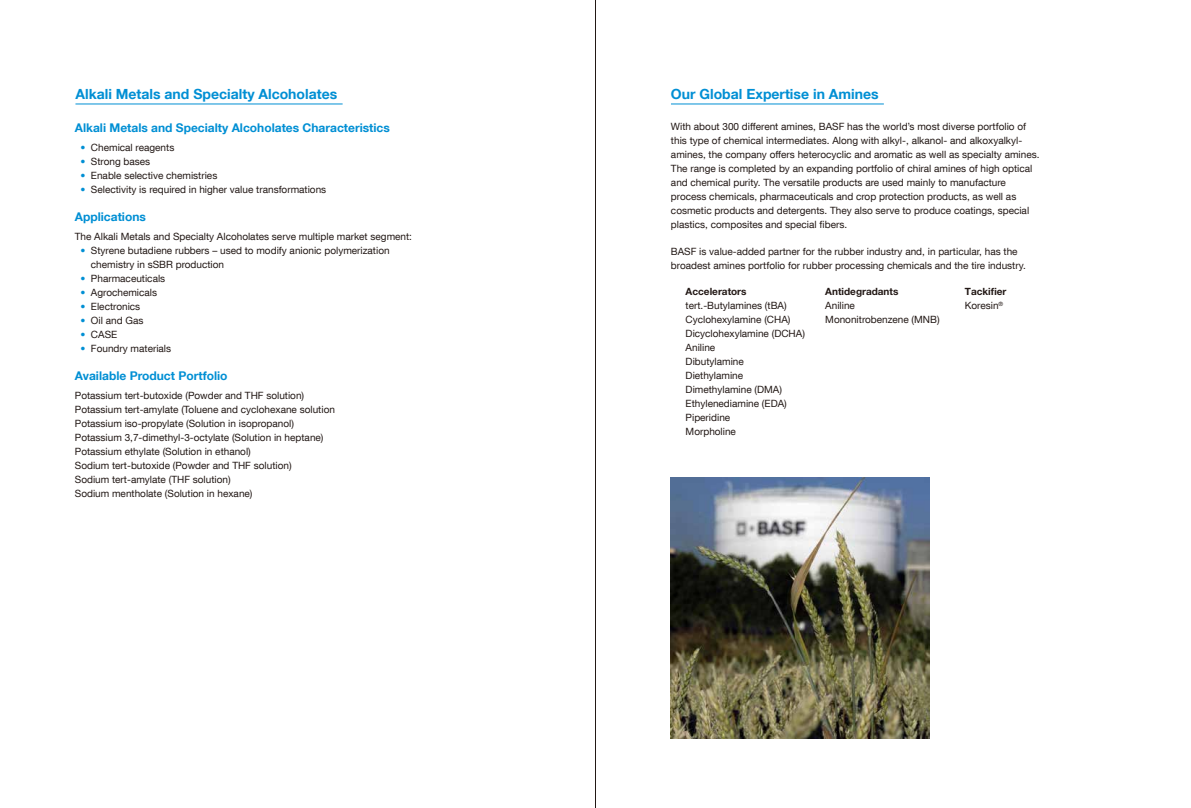
<style>
.page{position:relative;width:1191px;height:808px;background:#fff}
.page>*{position:absolute;margin:0;border:0;box-sizing:border-box;transform-origin:0 0}
.t1{font:700 14px "Helvetica Neue LT Com";color:#008fd4}
.t2{font:700 12px "Helvetica Neue LT Com";color:#008fd4}
.t3{font:10px/14px "Helvetica Neue LT Com";color:#221815}
.t4{font:700 10px "Helvetica Neue LT Pro";color:#221815}
.s1{color:#008fd4}
</style>
<div class="page">
<hr style="left:75px;top:103px;width:267px;height:1px;background:#008fd4">
<hr style="left:595px;top:0;width:1px;height:808px;background:#221815">
<hr style="left:671px;top:103px;width:213px;height:1px;background:#008fd4">
<img style="left:671px;top:478px;width:258px;height:260px">
<h1 class="t1" style="left:75px;top:85px;width:263px">Alkali Metals and Specialty Alcoholates</h1>
<p class="t2" style="left:75px;top:120px;width:316px">Alkali Metals and Specialty Alcoholates Characteristics</p>
<p class="t3" style="left:80px;top:140px;width:95px"><span class="s1">•</span> Chemical reagents</p>
<p class="t3" style="left:80px;top:154px;width:71px"><span class="s1">•</span> Strong bases</p>
<p class="t3" style="left:80px;top:168px;width:138px"><span class="s1">•</span> Enable selective chemistries</p>
<p class="t3" style="left:80px;top:182px;width:247px"><span class="s1">•</span> Selectivity is required in higher value transformations</p>
<p class="t2" style="left:75px;top:209px;width:73px">Applications</p>
<p class="t3" style="left:75px;top:229px;width:339px">The Alkali Metals and Specialty Alcoholates serve multiple market segment:</p>
<p class="t3" style="left:91px;top:243px;width:300px;text-indent:-11px"><span class="s1">•</span> Styrene butadiene rubbers – used to modify anionic polymerization chemistry in sSBR production</p>
<p class="t3" style="left:80px;top:271px;width:86px"><span class="s1">•</span> Pharmaceuticals</p>
<p class="t3" style="left:80px;top:285px;width:78px"><span class="s1">•</span> Agrochemicals</p>
<p class="t3" style="left:80px;top:299px;width:61px"><span class="s1">•</span> Electronics</p>
<p class="t3" style="left:80px;top:313px;width:64px"><span class="s1">•</span> Oil and Gas</p>
<p class="t3" style="left:80px;top:327px;width:38px"><span class="s1">•</span> CASE</p>
<p class="t3" style="left:80px;top:341px;width:92px"><span class="s1">•</span> Foundry materials</p>
<p class="t2" style="left:75px;top:368px;width:154px">Available Product Portfolio</p>
<p class="t3" style="left:75px;top:388px;width:262px">Potassium tert-butoxide (Powder and THF solution)<br>Potassium tert-amylate (Toluene and cyclohexane solution Potassium iso-propylate (Solution in isopropanol)<br>Potassium 3,7-dimethyl-3-octylate (Solution in heptane)<br>Potassium ethylate (Solution in ethanol)<br>Sodium tert-butoxide (Powder and THF solution)<br>Sodium tert-amylate (THF solution)<br>Sodium mentholate (Solution in hexane)</p>
<h1 class="t1" style="left:671px;top:85px;width:209px">Our Global Expertise in Amines</h1>
<p class="t3" style="left:671px;top:119px;width:370px">With about 300 different amines, BASF has the world’s most diverse portfolio of this type of chemical intermediates. Along with alkyl-, alkanol- and alkoxyalkyl&shy;amines, the company offers heterocyclic and aromatic as well as specialty amines.<br>The range is completed by an expanding portfolio of chiral amines of high optical and chemical purity. The versatile products are used mainly to manufacture process chemicals, pharmaceuticals and crop protection products, as well as cosmetic products and detergents. They also serve to produce coatings, special plastics, composites and special fibers.</p>
<p class="t3" style="left:671px;top:244px;width:356px">BASF is value-added partner for the rubber industry and, in particular, has the broadest amines portfolio for rubber processing chemicals and the tire industry.</p>
<p class="t4" style="left:685px;top:285px;width:62px">Accelerators</p>
<p class="t4" style="left:825px;top:285px;width:75px">Antidegradants</p>
<p class="t4" style="left:965px;top:285px;width:43px">Tackifier</p>
<p class="t3" style="left:685px;top:298px;width:102px">tert.-Butylamines (tBA)</p>
<p class="t3" style="left:825px;top:298px;width:31px">Aniline</p>
<p class="t3" style="left:965px;top:298px;width:40px">Koresin<sup>®</sup></p>
<p class="t3" style="left:685px;top:312px;width:106px">Cyclohexylamine (CHA)</p>
<p class="t3" style="left:825px;top:312px;width:116px">Mononitrobenzene (MNB)</p>
<p class="t3" style="left:685px;top:326px;width:121px">Dicyclohexylamine (DCHA)<br>Aniline<br>Dibutylamine<br>Diethylamine<br>Dimethylamine (DMA)<br>Ethylenediamine (EDA)<br>Piperidine<br>Morpholine</p>
</div>
